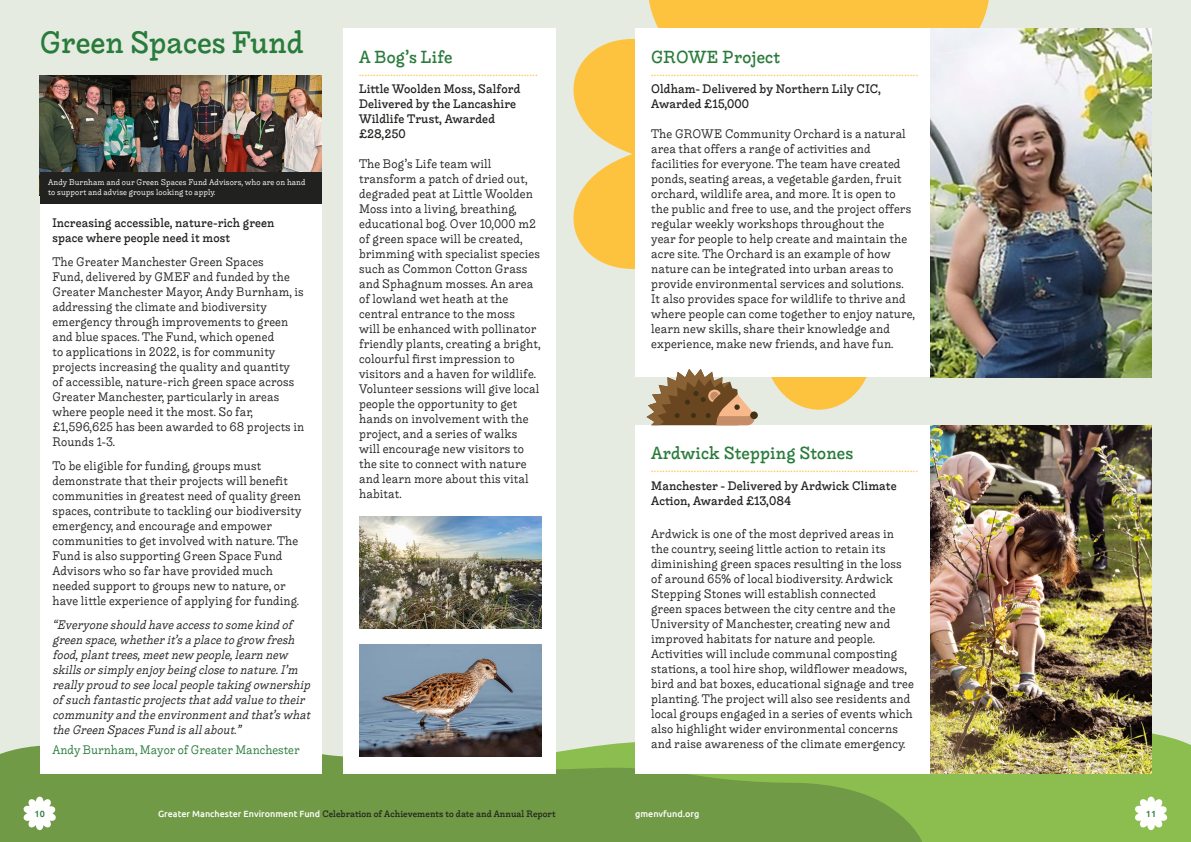
<style>
.page{position:relative;width:1191px;height:842px;background:#e5ebe1}
.page>*{position:absolute;margin:0;border:0;box-sizing:border-box;transform-origin:0 0}
.t1{font:500 30px "Liebe Ruth";color:#297b3b}
.t2{font:500 17px "Liebe Ruth";letter-spacing:.01em;color:#297b3b}
.t3{font:12px/15px "Liebe Ruth";letter-spacing:.01em;color:#21211f}
.t4{font:italic 12px/15px "Liebe Ruth";color:#21211f;scale:.96 1}
.t5{font:12px "Liebe Ruth";color:#fec33e}
.t6{font:500 12px/15px "Liebe Ruth";letter-spacing:.01em;color:#21211f}
.t7{font:12px "Liebe Ruth";color:#297b3b}
.t8{font:500 9px "Liebe Ruth";letter-spacing:.01em;color:#21211f}
.t9{font:500 9px "Ubuntu";color:#fff}
.t10{font:500 9px "Ubuntu";color:#297b3b}
.t11{font:8px/9.6px "Liebe Ruth";letter-spacing:.01em;color:#fff}
.s1{font-family:"Ubuntu";color:#fff}
</style>
<div class="page">
<svg style="left:321px;top:717px;width:870px;height:125px;background:#95c35f"></svg>
<svg style="left:0;top:733px;width:926px;height:109px;background:#769f4a"></svg>
<svg style="left:573px;top:0;width:497px;height:410px"></svg>
<svg style="left:23px;top:797px;width:33px;height:33px"></svg>
<svg style="left:1134px;top:797px;width:33px;height:33px"></svg>
<div style="left:40px;top:186px;width:281px;height:588px;background:#fff"></div>
<div style="left:343px;top:28px;width:213px;height:746px;background:#fff"></div>
<div style="left:635px;top:28px;width:295px;height:349px;background:#fff"></div>
<img style="left:930px;top:28px;width:221px;height:349px">
<img style="left:930px;top:425px;width:221px;height:349px">
<div style="left:635px;top:425px;width:295px;height:349px;background:#fff"></div>
<img style="left:359px;top:516px;width:182px;height:113px">
<img style="left:359px;top:644px;width:182px;height:113px">
<svg style="left:646px;top:369px;width:111px;height:56px"></svg>
<img style="left:40px;top:76px;width:281px;height:96px">
<div style="left:40px;top:172px;width:281px;height:31px;background:#21211f"></div>
<h1 class="t1" style="left:40px;top:25px;width:265px">Green Spaces Fund</h1>
<p class="t11" style="left:48px;top:178px;width:259px">Andy Burnham and our Green Spaces Fund Advisors, who are on hand to support and advise groups looking to apply.</p>
<p class="t6" style="left:52px;top:215px;width:223px">Increasing accessible, nature-rich green space where people need it most</p>
<p class="t3" style="left:52px;top:254px;width:253px">The Greater Manchester Green Spaces<br>Fund, delivered by GMEF and funded by the Greater Manchester Mayor, Andy Burnham, is addressing the climate and biodiversity emergency through improvements to green and blue spaces. The Fund, which opened<br>to applications in 2022, is for community projects increasing the quality and quantity<br>of accessible, nature-rich green space across Greater Manchester, particularly in areas where people need it the most. So far, £1,596,625 has been awarded to 68 projects in Rounds 1-3.</p>
<p class="t3" style="left:52px;top:458px;width:251px">To be eligible for funding, groups must demonstrate that their projects will benefit communities in greatest need of quality green spaces, contribute to tackling our biodiversity emergency, and encourage and empower communities to get involved with nature. The Fund is also supporting Green Space Fund Advisors who so far have provided much needed support to groups new to nature, or have little experience of applying for funding.</p>
<p class="t4" style="left:52px;top:617px;width:275px">“Everyoneshouldhaveaccesstosomekindof greenspace,whetherit’saplacetogrow fresh food,planttrees,meetnew people,learnnew skillsorsimplyenjoybeingclosetonature.I’m reallyproudtoseelocalpeopletakingownership ofsuchfantasticprojectsthataddvaluetotheir communityandtheenvironmentandthat’swhat theGreenSpacesFundisallabout.”</p>
<p class="t7" style="left:52px;top:743px;width:249px">Andy Burnham, Mayor of Greater Manchester</p>
<h2 class="t2" style="left:359px;top:47px;width:95px">A Bog’s Life</h2>
<p class="t5" style="left:359px;top:64px;width:180px">...............................................................</p>
<p class="t6" style="left:359px;top:82px;width:163px">Little Woolden Moss, Salford<br>Delivered by the Lancashire<br>Wildlife Trust, Awarded £28,250</p>
<p class="t3" style="left:359px;top:157px;width:183px">The Bog’s Life team will transform a patch of dried out, degraded peat at Little Woolden<br>Moss into a living, breathing, educational bog. Over 10,000 m2 of green space will be created, brimming with specialist species such as Common Cotton Grass and Sphagnum mosses. An area of lowland wet heath at the central entrance to the moss<br>will be enhanced with pollinator friendly plants, creating a bright, colourful first impression to visitors and a haven for wildlife.<br>Volunteer sessions will give local people the opportunity to get hands on involvement with the project, and a series of walks will encourage new visitors to the site to connect with nature and learn more about this vital habitat.</p>
<h2 class="t2" style="left:651px;top:47px;width:130px">GROWE Project</h2>
<p class="t5" style="left:651px;top:64px;width:268px">..............................................................................................</p>
<p class="t6" style="left:651px;top:82px;width:231px">Oldham- Delivered by Northern Lily CIC,<br>Awarded £15,000</p>
<p class="t3" style="left:651px;top:127px;width:265px">The GROWE Community Orchard is a natural area that offers a range of activities and facilities for everyone. The team have created ponds, seating areas, a vegetable garden, fruit orchard, wildlife area, and more. It is open to the public and free to use, and the project offers regular weekly workshops throughout the<br>year for people to help create and maintain the acre site. The Orchard is an example of how nature can be integrated into urban areas to provide environmental services and solutions.<br>It also provides space for wildlife to thrive and where people can come together to enjoy nature, learn new skills, share their knowledge and experience, make new friends, and have fun.</p>
<h2 class="t2" style="left:651px;top:444px;width:204px">Ardwick Stepping Stones</h2>
<p class="t5" style="left:651px;top:461px;width:268px">..............................................................................................</p>
<p class="t6" style="left:651px;top:479px;width:247px">Manchester - Delivered by Ardwick Climate<br>Action, Awarded £13,084</p>
<p class="t3" style="left:651px;top:526px;width:264px">Ardwick is one of the most deprived areas in the country, seeing little action to retain its diminishing green spaces resulting in the loss of around 65% of local biodiversity. Ardwick Stepping Stones will establish connected<br>green spaces between the city centre and the University of Manchester, creating new and improved habitats for nature and people.<br>Activities will include communal composting stations, a tool hire shop, wildflower meadows, bird and bat boxes, educational signage and tree planting. The project will also see residents and local groups engaged in a series of events which also highlight wider environmental concerns and raise awareness of the climate emergency.</p>
<p class="t10" style="left:35px;top:808px;width:12px">10</p>
<p class="t8" style="left:158px;top:809px;width:399px"><span class="s1">Greater Manchester Environment Fund</span> Celebration of Achievements to date and Annual Report</p>
<p class="t9" style="left:635px;top:808px;width:66px">gmenvfund.org</p>
<p class="t10" style="left:1146px;top:808px;width:12px">11</p>
</div>
